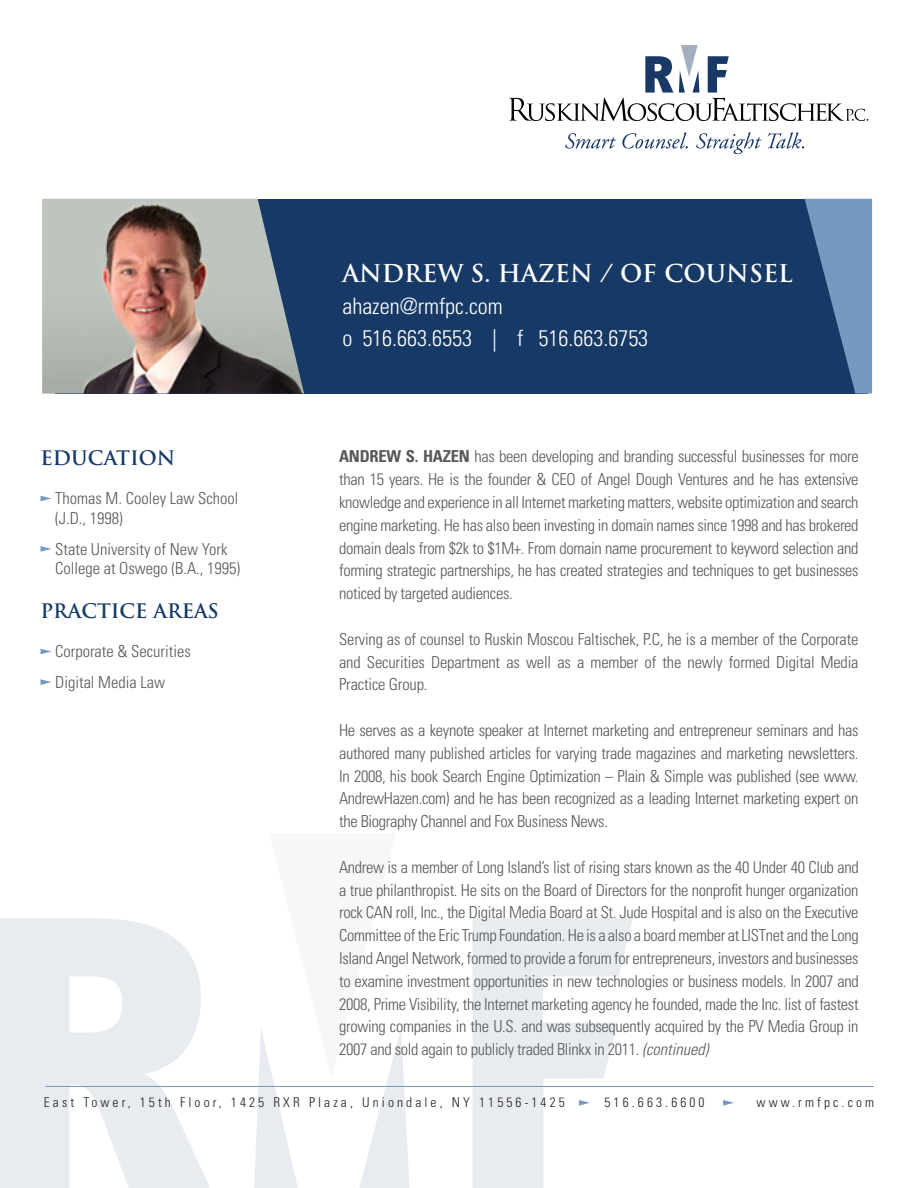
<style>
.page{position:relative;width:918px;height:1188px;background:#fff}
.page>*{position:absolute;margin:0;border:0;box-sizing:border-box;transform-origin:0 0}
.t1{font:700 24px "Trajan";color:#fff}
.t2{font:300 condensed 22.5px "Univers";color:#fff}
.t3{font:700 19.5px "Trajan";color:#163966}
.t4{font:300 condensed 16.5px/22.8px "Univers";letter-spacing:-.01em;color:#57585a;text-align:justify}
.t5{font:300 condensed 13.5px "Univers";letter-spacing:.23em;color:#231f20}
.s1{font-family:"Univers LT Std";font-weight:700}
.s2{font-style:italic}
</style>
<div class="page">
<div style="left:55px;top:199px;width:812px;height:195px;background:#163966"></div>
<svg style="left:565px;top:133px;width:51px;height:16px"></svg>
<svg style="left:622px;top:132px;width:66px;height:17px"></svg>
<svg style="left:696px;top:132px;width:66px;height:22px"></svg>
<svg style="left:768px;top:132px;width:36px;height:17px"></svg>
<svg style="left:509px;top:45px;width:359px;height:76px"></svg>
<svg style="left:0;top:918px;width:210px;height:270px;fill:#e8ebf0"></svg>
<svg style="left:254px;top:1029px;width:155px;height:159px"></svg>
<hr style="left:45px;top:1086px;width:829px;height:1px;background:#7599bf">
<svg style="left:805px;top:199px;width:67px;height:195px"></svg>
<svg style="left:723px;top:1100px;width:11px;height:6px"></svg>
<svg style="left:473px;top:918px;width:160px;height:270px"></svg>
<svg style="left:40px;top:496px;width:12px;height:5px"></svg>
<svg style="left:40px;top:546px;width:12px;height:6px"></svg>
<svg style="left:40px;top:649px;width:12px;height:5px"></svg>
<svg style="left:40px;top:679px;width:12px;height:6px"></svg>
<img style="left:42px;top:199px;width:262px;height:195px">
<p class="t3" style="left:40px;top:445px;width:136px">EDUCATION</p>
<p class="t4" style="left:55px;top:489px;width:185px;line-height:19.8px">Thomas M. Cooley Law School (J.D., 1998)</p>
<p class="t4" style="left:55px;top:539px;width:187px;line-height:19.8px">State University of New York<br>College at Oswego (B.A., 1995)</p>
<p class="t3" style="left:40px;top:598px;width:180px">PRACTICE AREAS</p>
<p class="t4" style="left:55px;top:640px;width:137px">Corporate &amp; Securities</p>
<p class="t4" style="left:55px;top:671px;width:111px">Digital Media Law</p>
<p class="t1" style="left:342px;top:258px;width:452px">ANDREW S. HAZEN / OF COUNSEL</p>
<p class="t2" style="left:342px;top:292px;width:162px">ahazen@rmfpc.com</p>
<p class="t2" style="left:342px;top:324px;width:307px">o 516.663.6553 | f 516.663.6753</p>
<p class="t4" style="left:339px;top:445px;width:521px"><span class="s1">ANDREW S. HAZEN</span> has been developing and branding successful businesses for more than 15 years. He is the founder &amp; CEO of Angel Dough Ventures and he has extensive knowledge and experience in all Internet marketing matters, website optimization and search engine marketing. He has also been investing in domain names since 1998 and has brokered domain deals from $2k to $1M+. From domain name procurement to keyword selection and forming strategic partnerships, he has created strategies and techniques to get businesses noticed by targeted audiences.</p>
<p class="t4" style="left:339px;top:628px;width:521px">Serving as of counsel to Ruskin Moscou Faltischek, P.C, he is a member of the Corporate and Securities Department as well as a member of the newly formed Digital Media Practice Group.</p>
<p class="t4" style="left:339px;top:719px;width:521px">He serves as a keynote speaker at Internet marketing and entrepreneur seminars and has authored many published articles for varying trade magazines and marketing newsletters.<br>In 2008, his book Search Engine Optimization – Plain &amp; Simple was published (see www.<br>AndrewHazen.com) and he has been recognized as a leading Internet marketing expert on the Biography Channel and Fox Business News.</p>
<p class="t4" style="left:339px;top:856px;width:521px">Andrew is a member of Long Island’s list of rising stars known as the 40 Under 40 Club and a true philanthropist. He sits on the Board of Directors for the nonprofit hunger organization rock CAN roll, Inc., the Digital Media Board at St. Jude Hospital and is also on the Executive Committee of the Eric Trump Foundation. He is a also a board member at LISTnet and the Long Island Angel Network, formed to provide a forum for entrepreneurs, investors and businesses to examine investment opportunities in new technologies or business models. In 2007 and 2008, Prime Visibility, the Internet marketing agency he founded, made the Inc. list of fastest growing companies in the U.S. and was subsequently acquired by the PV Media Group in 2007 and sold again to publicly traded Blinkx in 2011. <span class="s2">(continued)</span></p>
<p class="t5" style="left:44px;top:1094px;width:523px">East Tower, 15th Floor, 1425 RXR Plaza, Uniondale, NY 11556-1425</p>
<p class="t5" style="left:605px;top:1094px;width:102px">516.663.6600</p>
<p class="t5" style="left:757px;top:1094px;width:119px">www.rmfpc.com</p>
</div>
